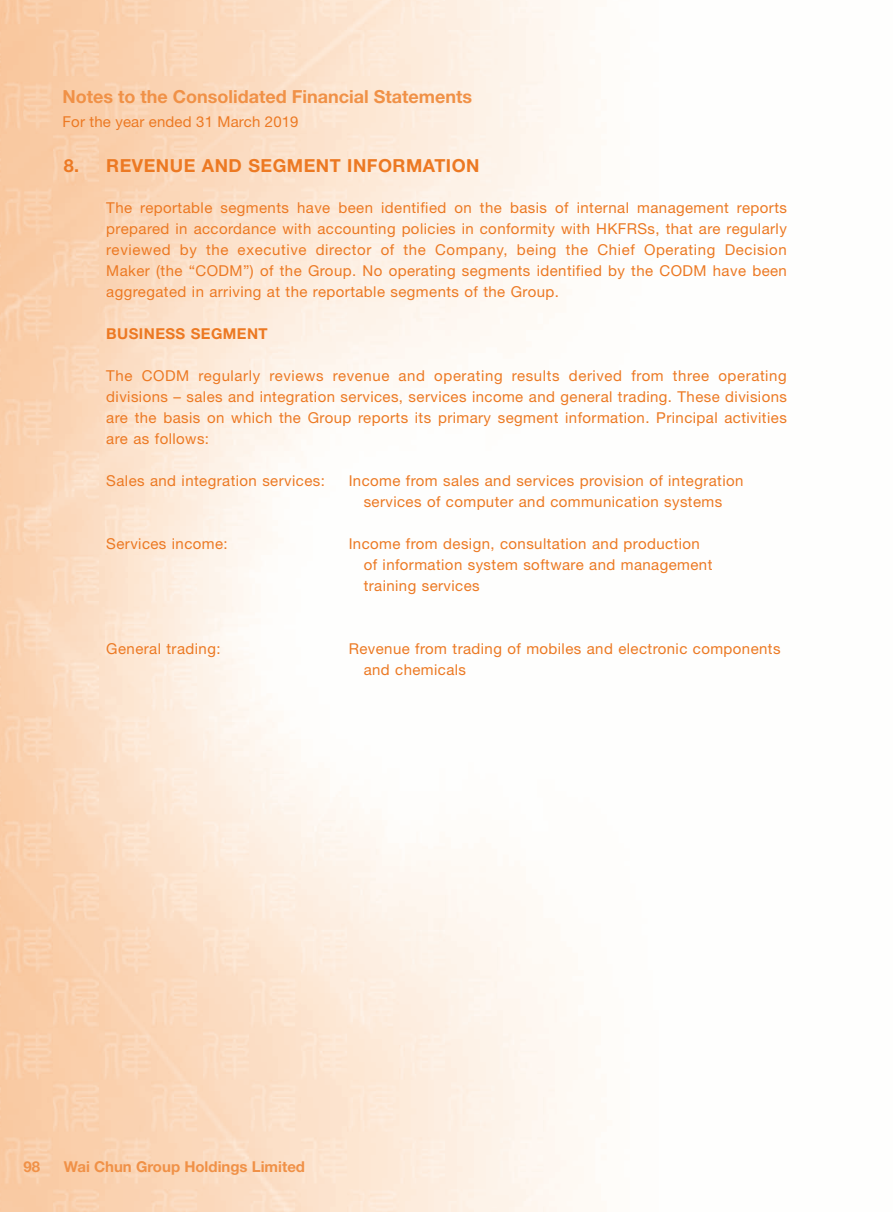
<style>
.page{position:relative;width:893px;height:1212px;background:#fff}
.page>*{position:absolute;margin:0;border:0;box-sizing:border-box;transform-origin:0 0}
.t1{font:700 18px "Helvetica Neue LT Std";color:#f09147}
.t2{font:700 18px "Helvetica Neue LT Std";letter-spacing:.03em;color:#ec7923}
.t3{font:15px/21px "Helvetica Neue LT Std";letter-spacing:.03em;color:#ec7923;text-align:justify}
.t4{font:700 15px "Helvetica Neue LT Std";color:#f09147}
.t5{font:15px "Helvetica Neue LT Std";letter-spacing:.01em;color:#ec7923}
.t6{font:700 15px "Helvetica Neue LT Std";letter-spacing:.03em;color:#ec7923}
</style>
<div class="page">
<p class="t1" style="left:63px;top:86px;width:411px">Notes to the Consolidated Financial Statements</p>
<p class="t5" style="left:63px;top:113px;width:238px">For the year ended 31 March 2019</p>
<p class="t2" style="left:64px;top:155px;width:417px">8. REVENUE AND SEGMENT INFORMATION</p>
<p class="t3" style="left:106px;top:197px;width:682px">The reportable segments have been identified on the basis of internal management reports prepared in accordance with accounting policies in conformity with HKFRSs, that are regularly reviewed by the executive director of the Company, being the Chief Operating Decision Maker (the “CODM”) of the Group. No operating segments identified by the CODM have been aggregated in arriving at the reportable segments of the Group.</p>
<p class="t6" style="left:106px;top:325px;width:163px">BUSINESS SEGMENT</p>
<p class="t3" style="left:106px;top:365px;width:682px">The CODM regularly reviews revenue and operating results derived from three operating divisions – sales and integration services, services income and general trading. These divisions are the basis on which the Group reports its primary segment information. Principal activities are as follows:</p>
<p class="t3" style="left:106px;top:470px;width:220px">Sales and integration services:</p>
<p class="t3" style="left:349px;top:470px;width:396px;text-align:center">Income from sales and services provision of integration services of computer and communication systems</p>
<p class="t3" style="left:106px;top:533px;width:123px">Services income:</p>
<p class="t3" style="left:364px;top:533px;width:350px;text-align:left;text-indent:-15px">Income from design, consultation and production of information system software and management training services</p>
<p class="t3" style="left:106px;top:638px;width:116px">General trading:</p>
<p class="t3" style="left:364px;top:638px;width:418px;text-indent:-15px">Revenue from trading of mobiles and electronic components and chemicals</p>
<p class="t4" style="left:23px;top:1157px;width:18px">98</p>
<p class="t4" style="left:64px;top:1157px;width:243px">Wai Chun Group Holdings Limited</p>
</div>
